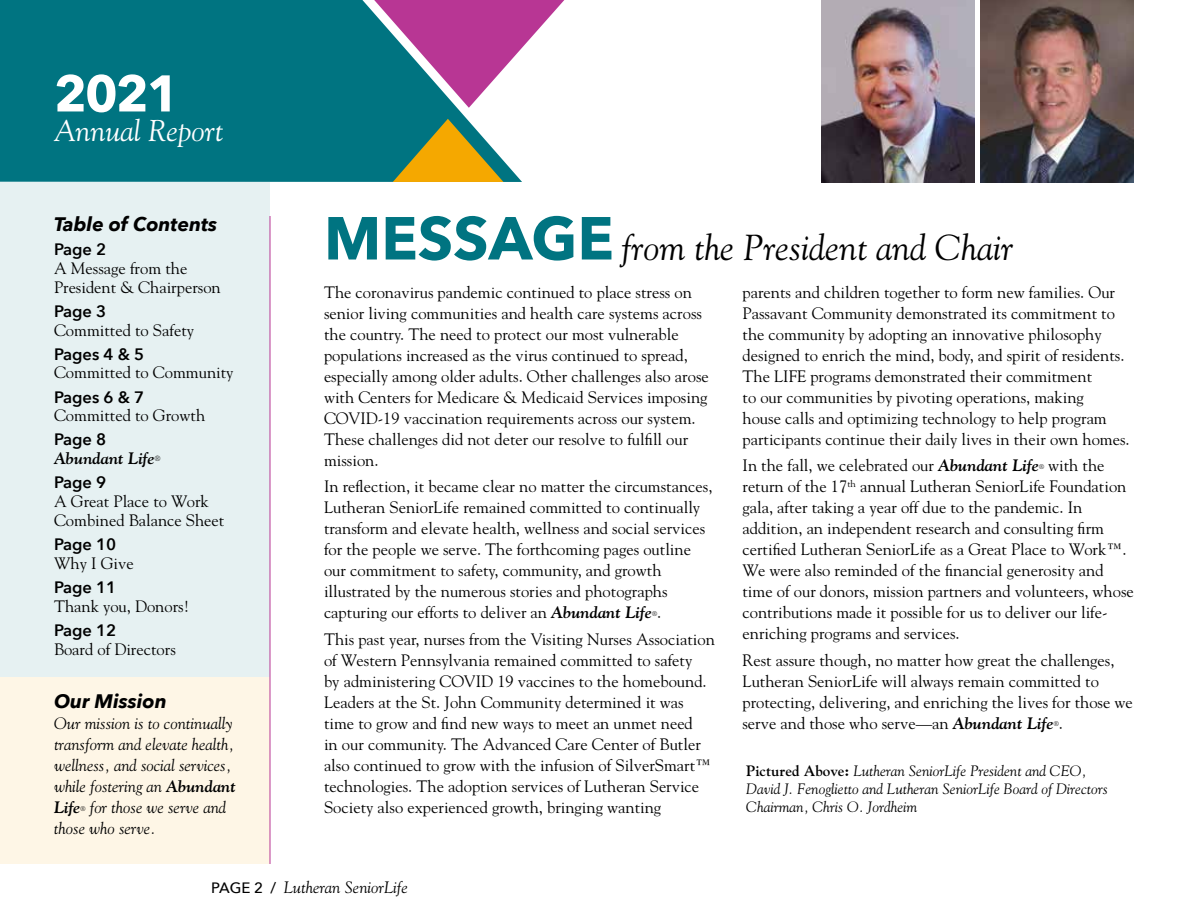
<style>
.page{position:relative;width:1188px;height:918px;background:#fff}
.page>*{position:absolute;margin:0;border:0;box-sizing:border-box;transform-origin:0 0}
.t1{font:700 51px "Avenir Next";color:#fff}
.t2{font:italic 36px "Goudy";color:#000}
.t3{font:italic 30px "Goudy";color:#fff}
.t4{font:italic 700 19.5px "Avenir Next";color:#000}
.t5{font:16.5px/21px "Goudy";color:#000}
.t6{font:italic 16.5px/21px "Goudy";color:#000}
.t7{font:600 16.5px "Avenir Next";color:#000}
.t8{font:16.5px "Goudy Bold Italic Os F";color:#000}
.t9{font:italic 15px/18px "Goudy";color:#000}
.t10{font:italic 6.75px "Goudy";color:#000}
.s1{font-family:"Goudy Bold Italic Os F";font-style:normal}
.s2{font-family:"Avenir Next";font-weight:700;font-style:normal;font-size:60px;color:#007481}
.s3{font-family:"Goudy Bold Italic Os F"}
.s4{font-family:"Goudy Bold Os F";font-style:normal}
.s5{font-family:"Avenir Next";font-weight:500;font-style:normal;font-size:15px}
</style>
<div class="page">
<svg style="left:522px;top:0;width:43px;height:48px"></svg>
<svg style="left:0;top:0;width:522px;height:182px;background:#207489"></svg>
<svg style="left:393px;top:119px;width:110px;height:63px;background:#969d4d"></svg>
<div style="left:0;top:183px;width:270px;height:519px;background:#e6f1f2"></div>
<div style="left:0;top:677px;width:270px;height:187px;background:#fef6e6"></div>
<img style="left:981px;top:0;width:153px;height:182px">
<hr style="left:270px;top:216px;width:1px;height:648px;background:#b83694">
<img style="left:821px;top:0;width:154px;height:182px">
<h1 class="t1" style="left:54px;top:49px;width:127px">2021</h1>
<h3 class="t3" style="left:54px;top:113px;width:171px">Annual Report</h3>
<p class="t4" style="left:54px;top:207px;width:165px">Table of Contents</p>
<p class="t7" style="left:54px;top:235px;width:54px">Page 2</p>
<p class="t5" style="left:54px;top:258px;width:168px;line-height:18.8px">A Message from the<br>President &amp; Chairperson</p>
<p class="t7" style="left:54px;top:297px;width:54px">Page 3</p>
<p class="t5" style="left:54px;top:319px;width:142px">Committed to Safety</p>
<p class="t7" style="left:54px;top:340px;width:92px">Pages 4 &amp; 5</p>
<p class="t5" style="left:54px;top:362px;width:181px">Committed to Community</p>
<p class="t7" style="left:54px;top:383px;width:92px">Pages 6 &amp; 7</p>
<p class="t5" style="left:54px;top:405px;width:153px">Committed to Growth</p>
<p class="t7" style="left:54px;top:426px;width:54px">Page 8</p>
<p class="t8" style="left:54px;top:448px;width:108px">Abundant Life<sup>®</sup></p>
<p class="t7" style="left:54px;top:469px;width:54px">Page 9</p>
<p class="t5" style="left:54px;top:492px;width:172px;line-height:18.8px">A Great Place to Work<br>Combined Balance Sheet</p>
<p class="t7" style="left:54px;top:530px;width:64px">Page 10</p>
<p class="t5" style="left:54px;top:552px;width:81px">Why I Give</p>
<p class="t7" style="left:54px;top:573px;width:64px">Page 11</p>
<p class="t5" style="left:54px;top:595px;width:137px">Thank you, Donors!</p>
<p class="t7" style="left:54px;top:616px;width:64px">Page 12</p>
<p class="t5" style="left:54px;top:638px;width:123px">Board of Directors</p>
<p class="t4" style="left:54px;top:684px;width:114px">Our Mission</p>
<p class="t6" style="left:54px;top:712px;width:183px">Our mission is to continually transform and elevate health, wellness, and social services, while fostering an <span class="s1">Abundant</span></p>
<p class="t8" style="left:54px;top:797px;width:28px">Life</p>
<p class="t10" style="left:81px;top:804px;width:7px">®</p>
<p class="t6" style="left:54px;top:796px;width:174px;text-indent:36px">for those we serve and those who serve.</p>
<h2 class="t2" style="left:324px;top:225px;width:691px"><span class="s2">MESSAGE</span> from the President and Chair</h2>
<p class="t5" style="left:324px;top:281px;width:386px">The coronavirus pandemic continued to place stress on senior living communities and health care systems across the country. The need to protect our most vulnerable populations increased as the virus continued to spread, especially among older adults. Other challenges also arose with Centers for Medicare &amp; Medicaid Services imposing COVID-19 vaccination requirements across our system.<br>These challenges did not deter our resolve to fulfill our mission.</p>
<p class="t5" style="left:324px;top:476px;width:390px">In reflection, it became clear no matter the circumstances, Lutheran SeniorLife remained committed to continually transform and elevate health, wellness and social services for the people we serve. The forthcoming pages outline our commitment to safety, community, and growth illustrated by the numerous stories and photographs capturing our efforts to deliver an <span class="s3">Abundant Life</span> .</p>
<p class="t10" style="left:652px;top:610px;width:7px">®</p>
<p class="t5" style="left:324px;top:628px;width:392px">This past year, nurses from the Visiting Nurses Association of Western Pennsylvania remained committed to safety<br>by administering COVID 19 vaccines to the homebound.<br>Leaders at the St. John Community determined it was time to grow and find new ways to meet an unmet need<br>in our community. The Advanced Care Center of Butler also continued to grow with the infusion of SilverSmart™ technologies. The adoption services of Lutheran Service Society also experienced growth, bringing wanting</p>
<p class="t5" style="left:743px;top:281px;width:389px">parents and children together to form new families. Our Passavant Community demonstrated its commitment to the community by adopting an innovative philosophy designed to enrich the mind, body, and spirit of residents.<br>The LIFE programs demonstrated their commitment<br>to our communities by pivoting operations, making<br>house calls and optimizing technology to help program participants continue their daily lives in their own homes.</p>
<p class="t5" style="left:743px;top:455px;width:298px">In the fall, we celebrated our <span class="s3">Abundant Life</span></p>
<p class="t10" style="left:1039px;top:463px;width:7px">®</p>
<p class="t5" style="left:743px;top:454px;width:393px;text-indent:306px">with the return of the 17<sup>th</sup> annual Lutheran SeniorLife Foundation gala, after taking a year off due to the pandemic. In addition, an independent research and consulting firm certified Lutheran SeniorLife as a Great Place to Work™.<br>We were also reminded of the financial generosity and time of our donors, mission partners and volunteers, whose contributions made it possible for us to deliver our life&shy;enriching programs and services.</p>
<p class="t5" style="left:743px;top:649px;width:392px">Rest assure though, no matter how great the challenges, Lutheran SeniorLife will always remain committed to protecting, delivering, and enriching the lives for those we serve and those who serve—an <span class="s3">Abundant Life</span> .</p>
<p class="t10" style="left:1054px;top:720px;width:7px">®</p>
<p class="t9" style="left:746px;top:762px;width:363px"><span class="s4">Pictured Above:</span> Lutheran SeniorLife President and CEO,<br>David J. Fenoglietto and Lutheran SeniorLife Board of Directors<br>Chairman, Chris O. Jordheim</p>
<p class="t6" style="left:211px;top:876px;width:198px"><span class="s5">PAGE 2 /</span> Lutheran SeniorLife</p>
</div>
